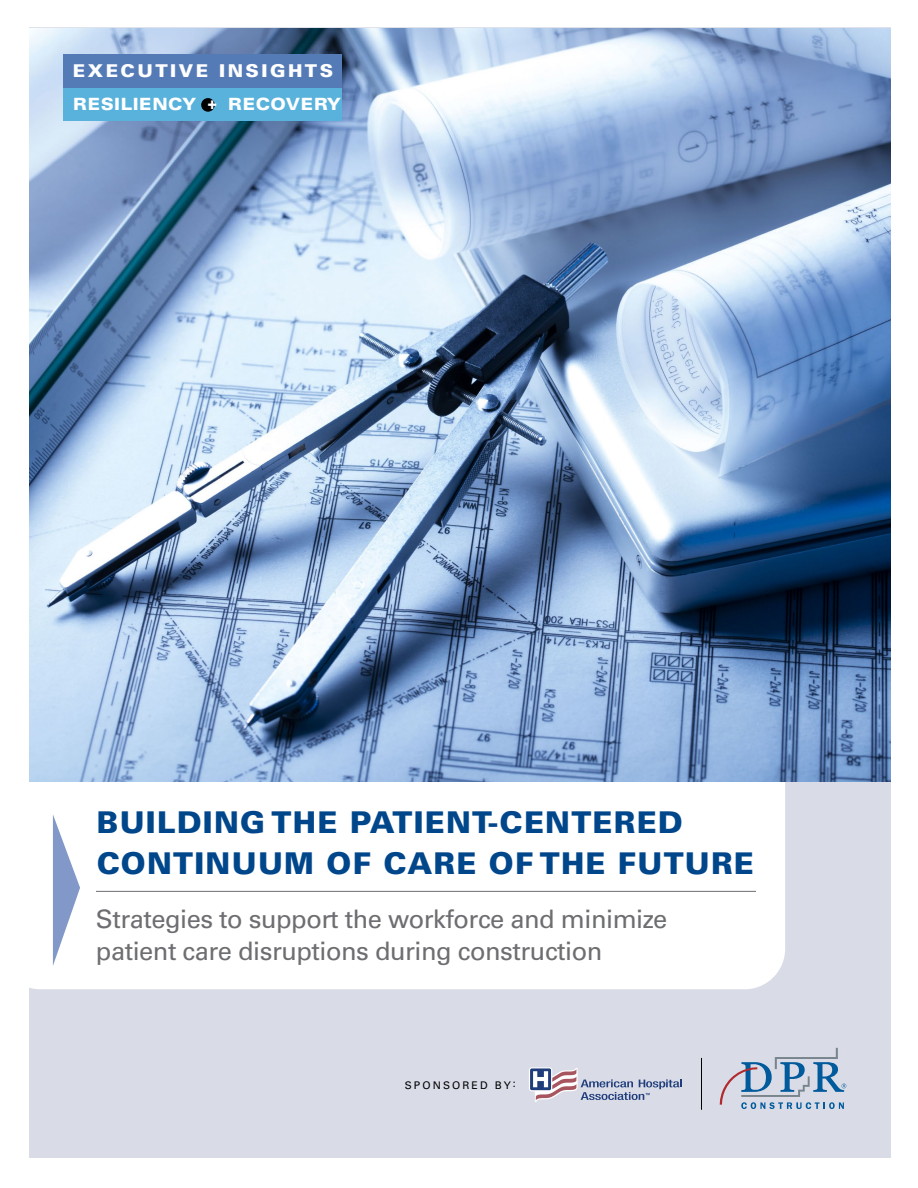
<style>
.page{position:relative;width:918px;height:1188px;background:#fff}
.page>*{position:absolute;margin:0;border:0;box-sizing:border-box;transform-origin:0 0}
.t1{font:900 30px/40.5px "Univers LT Std";letter-spacing:.04em;color:#00468b}
.t2{font:25.5px/31.5px "Univers LT Std";letter-spacing:-.02em;color:#6d6e71}
.t3{font:900 17.7px "Univers LT Std";letter-spacing:.13em;color:#fff;scale:1.05 1}
.t4{font:900 expanded 16.95px "Univers LT Std";letter-spacing:.02em;color:#fff;scale:.95 1}
.t5{font:10.5px "Univers LT Std";letter-spacing:.2em;color:#000}
</style>
<div class="page">
<div style="left:29px;top:782px;width:862px;height:376px;background:#d9dce7"></div>
<div style="left:0;top:699px;width:785px;height:290px;background:#fff;border-radius:40px"></div>
<hr style="left:96px;top:891px;width:660px;height:1px;background:#6d6e71">
<svg style="left:53px;top:815px;width:27px;height:151px"></svg>
<hr style="left:701px;top:1058px;width:1px;height:52px;background:#000">
<svg style="left:529px;top:1067px;width:153px;height:35px"></svg>
<img style="left:29px;top:28px;width:862px;height:754px">
<div style="left:64px;top:54px;width:278px;height:35px;background:#557bb7"></div>
<div style="left:64px;top:89px;width:278px;height:32px;background:#58b2dc"></div>
<div style="left:201px;top:98px;width:14px;height:14px;background:#000;border-radius:50%"></div>
<svg style="left:720px;top:1048px;width:126px;height:61px"></svg>
<p class="t3" style="left:73px;top:60px;width:249px">EXECUTIVE INSIGHTS</p>
<p class="t4" style="left:73px;top:94px;width:284px">RESILIENCY + RECOVERY</p>
<p class="t1" style="left:97px;top:802px;width:659px">BUILDING THE PATIENT-CENTERED<br>CONTINUUM OF CARE OF THE FUTURE</p>
<p class="t2" style="left:96px;top:904px;width:573px">Strategies to support the workforce and minimize patient care disruptions during construction</p>
<p class="t5" style="left:405px;top:1079px;width:112px">SPONSORED BY:</p>
</div>
